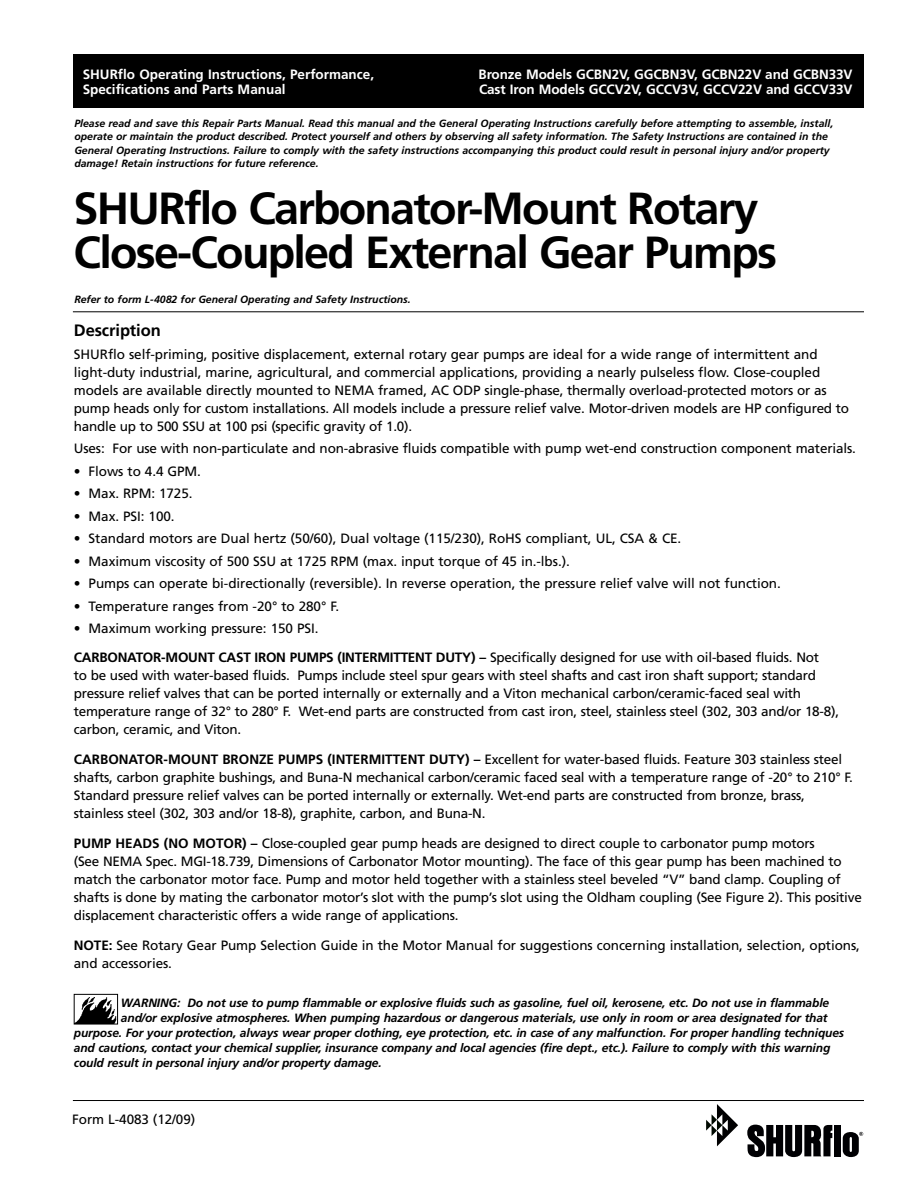
<style>
.page{position:relative;width:918px;height:1188px;background:#fff}
.page>*{position:absolute;margin:0;border:0;box-sizing:border-box;transform-origin:0 0}
.t1{font:700 45px/43.5px "Frutiger";letter-spacing:-.04em;color:#000}
.t2{font:700 16.5px "Frutiger";letter-spacing:-.005em;color:#000}
.t3{font:13.5px/18px "Frutiger";letter-spacing:-.015em;color:#000}
.t4{font:700 13.5px/15px "Frutiger";letter-spacing:-.005em;color:#fff}
.t5{font:italic 700 12px "Frutiger";letter-spacing:-.01em;color:#000}
.t6{font:italic 700 10.5px/13.5px "Frutiger";color:#000}
.s1{font-weight:700}
</style>
<div class="page">
<div style="left:73px;top:54px;width:791px;height:54px;background:#000"></div>
<hr style="left:73px;top:311px;width:791px;height:1px;background:#000">
<hr style="left:73px;top:1100px;width:791px;height:1px;background:#000">
<img style="left:76px;top:997px;width:40px;height:25px">
<div style="left:74px;top:994px;width:44px;height:30px;border:1px solid #000"></div>
<svg style="left:843px;top:1132px;width:20px;height:25px"></svg>
<svg style="left:747px;top:1125px;width:85px;height:32px"></svg>
<div style="left:834px;top:1125px;width:7px;height:31px;background:#000003"></div>
<svg style="left:706px;top:1104px;width:32px;height:42px"></svg>
<p class="t4" style="left:83px;top:68px;width:293px">SHURflo Operating Instructions, Performance,<br>Specifications and Parts Manual</p>
<p class="t4" style="left:479px;top:68px;width:376px">Bronze Models GCBN2V, GGCBN3V, GCBN22V and GCBN33V<br>Cast Iron Models GCCV2V, GCCV3V, GCCV22V and GCCV33V</p>
<p class="t6" style="left:74px;top:117px;width:760px">Please read and save this Repair Parts Manual. Read this manual and the General Operating Instructions carefully before attempting to assemble, install, operate or maintain the product described. Protect yourself and others by observing all safety information. The Safety Instructions are contained in the General Operating Instructions. Failure to comply with the safety instructions accompanying this product could result in personal injury and/or property damage! Retain instructions for future reference.</p>
<h1 class="t1" style="left:74px;top:190px;width:705px">SHURflo Carbonator-Mount Rotary<br>Close-Coupled External Gear Pumps</h1>
<p class="t6" style="left:74px;top:293px;width:338px">Refer to form L-4082 for General Operating and Safety Instructions.</p>
<p class="t2" style="left:74px;top:324px;width:89px">Description</p>
<p class="t3" style="left:74px;top:346px;width:777px">SHURflo self-priming, positive displacement, external rotary gear pumps are ideal for a wide range of intermittent and light-duty industrial, marine, agricultural, and commercial applications, providing a nearly pulseless flow. Close-coupled models are available directly mounted to NEMA framed, AC ODP single-phase, thermally overload-protected motors or as pump heads only for custom installations. All models include a pressure relief valve. Motor-driven models are HP configured to handle up to 500 SSU at 100 psi (specific gravity of 1.0).</p>
<p class="t3" style="left:74px;top:441px;width:784px">Uses: For use with non-particulate and non-abrasive fluids compatible with pump wet-end construction component materials.</p>
<p class="t3" style="left:74px;top:463px;width:129px">• Flows to 4.4 GPM.</p>
<p class="t3" style="left:74px;top:486px;width:120px">• Max. RPM: 1725.</p>
<p class="t3" style="left:74px;top:508px;width:102px">• Max. PSI: 100.</p>
<p class="t3" style="left:74px;top:531px;width:609px">• Standard motors are Dual hertz (50/60), Dual voltage (115/230), RoHS compliant, UL, CSA &amp; CE.</p>
<p class="t3" style="left:74px;top:553px;width:497px">• Maximum viscosity of 500 SSU at 1725 RPM (max. input torque of 45 in.-lbs.).</p>
<p class="t3" style="left:74px;top:576px;width:709px">• Pumps can operate bi-directionally (reversible). In reverse operation, the pressure relief valve will not function.</p>
<p class="t3" style="left:74px;top:598px;width:267px">• Temperature ranges from -20° to 280° F.</p>
<p class="t3" style="left:74px;top:615px;width:747px;line-height:28.5px">• Maximum working pressure: 150 PSI.<br><span class="s1">CARBONATOR-MOUNT CAST IRON PUMPS (INTERMITTENT DUTY) –</span> Specifically designed for use with oil-based fluids. Not</p>
<p class="t3" style="left:74px;top:667px;width:767px">to be used with water-based fluids. Pumps include steel spur gears with steel shafts and cast iron shaft support; standard pressure relief valves that can be ported internally or externally and a Viton mechanical carbon/ceramic-faced seal with temperature range of 32° to 280° F. Wet-end parts are constructed from cast iron, steel, stainless steel (302, 303 and/or 18-8), carbon, ceramic, and Viton.</p>
<p class="t3" style="left:74px;top:751px;width:781px"><span class="s1">CARBONATOR-MOUNT BRONZE PUMPS (INTERMITTENT DUTY) –</span> Excellent for water-based fluids. Feature 303 stainless steel shafts, carbon graphite bushings, and Buna-N mechanical carbon/ceramic faced seal with a temperature range of -20° to 210° F.<br>Standard pressure relief valves can be ported internally or externally. Wet-end parts are constructed from bronze, brass, stainless steel (302, 303 and/or 18-8), graphite, carbon, and Buna-N.</p>
<p class="t3" style="left:74px;top:835px;width:789px"><span class="s1">PUMP HEADS (NO MOTOR) –</span> Close-coupled gear pump heads are designed to direct couple to carbonator pump motors<br>(See NEMA Spec. MGI-18.739, Dimensions of Carbonator Motor mounting). The face of this gear pump has been machined to match the carbonator motor face. Pump and motor held together with a stainless steel beveled “V” band clamp. Coupling of shafts is done by mating the carbonator motor’s slot with the pump’s slot using the Oldham coupling (See Figure 2). This positive displacement characteristic offers a wide range of applications.</p>
<p class="t3" style="left:74px;top:937px;width:788px"><span class="s1">NOTE:</span> See Rotary Gear Pump Selection Guide in the Motor Manual for suggestions concerning installation, selection, options, and accessories.</p>
<p class="t5" style="left:121px;top:998px;width:710px">WARNING: Do not use to pump flammable or explosive fluids such as gasoline, fuel oil, kerosene, etc. Do not use in flammable</p>
<p class="t5" style="left:121px;top:1013px;width:708px">and/or explosive atmospheres. When pumping hazardous or dangerous materials, use only in room or area designated for that</p>
<p class="t5" style="left:74px;top:1028px;width:772px">purpose. For your protection, always wear proper clothing, eye protection, etc. in case of any malfunction. For proper handling techniques</p>
<p class="t5" style="left:74px;top:1043px;width:758px">and cautions, contact your chemical supplier, insurance company and local agencies (fire dept., etc.). Failure to comply with this warning</p>
<p class="t5" style="left:74px;top:1058px;width:309px">could result in personal injury and/or property damage.</p>
<p class="t3" style="left:72px;top:1111px;width:125px">Form L-4083 (12/09)</p>
</div>
